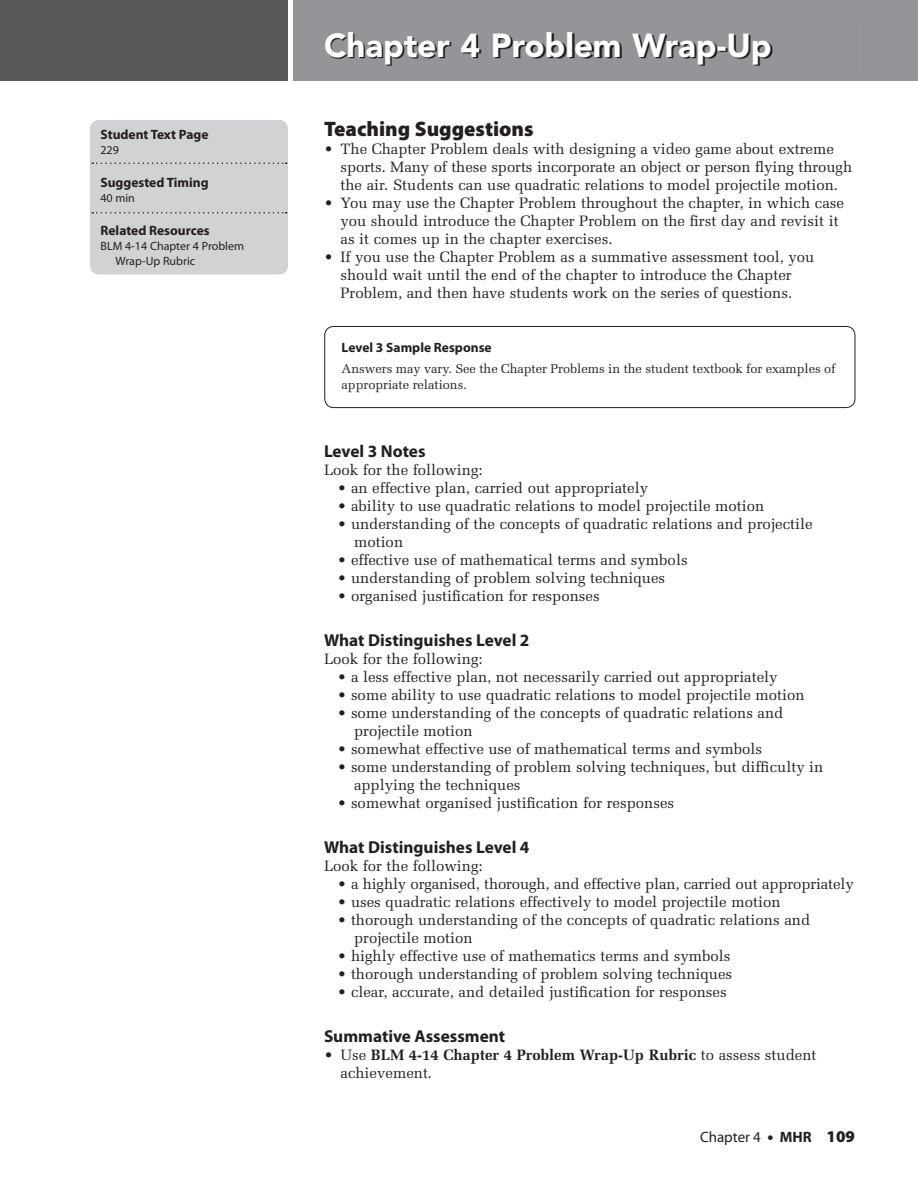
<style>
.page{position:relative;width:918px;height:1188px;background:#fff}
.page>*{position:absolute;margin:0;border:0;box-sizing:border-box;transform-origin:0 0}
.t1{font:900 33px "Avenir";color:#fff}
.t2{font:900 21px "Myriad Pro";color:#231f20}
.t3{font:700 17.25px "Myriad Pro";color:#231f20}
.t4{font:15px/18px "Melior";color:#231f20}
.t5{font:700 15px/18px "Melior";color:#231f20}
.t6{font:15px "Myriad";color:#231f20}
.t7{font:700 13.5px "Myriad Pro";color:#231f20}
.t8{font:12.75px/16.5px "Melior";letter-spacing:-.005em;color:#231f20}
.t9{font:12px/15px "Myriad Pro";color:#231f20}
.s1{font-weight:400}
.s2{font-family:"Myriad Pro";font-weight:900;font-size:16.5px}
.s3{font-weight:700}
</style>
<div class="page">
<div style="left:90px;top:120px;width:198px;height:154px;background:#d1d2d4;border-radius:9px"></div>
<svg style="left:92px;top:163px;width:195px;height:1px"></svg>
<svg style="left:92px;top:212px;width:195px;height:2px"></svg>
<div style="left:0;top:0;width:918px;height:81px;background:#939598"></div>
<img style="left:326px;top:33px;width:447px;height:33px">
<div style="left:0;top:0;width:288px;height:81px;background:#57585a"></div>
<hr style="left:288px;top:0;width:4px;height:81px;background:#fff">
<div style="left:324px;top:326px;width:531px;height:82px;border:1px solid #231f20;border-radius:9px"></div>
<p class="t7" style="left:100px;top:126px;width:110px">Student Text Page</p>
<p class="t9" style="left:100px;top:142px;width:20px">229</p>
<p class="t7" style="left:100px;top:174px;width:110px">Suggested Timing</p>
<p class="t9" style="left:100px;top:190px;width:36px">40 min</p>
<p class="t7" style="left:100px;top:222px;width:111px">Related Resources</p>
<p class="t9" style="left:116px;top:238px;width:130px;text-indent:-15px">BLM 4-14 Chapter 4 Problem<br>Wrap-Up Rubric</p>
<h1 class="t1" style="left:324px;top:25px;width:449px">Chapter 4 Problem Wrap-Up</h1>
<h2 class="t2" style="left:324px;top:115px;width:211px">Teaching Suggestions</h2>
<p class="t4" style="left:340px;top:139px;width:513px;text-indent:-16px">• The Chapter Problem deals with designing a video game about extreme sports. Many of these sports incorporate an object or person flying through the air. Students can use quadratic relations to model projectile motion.</p>
<p class="t4" style="left:340px;top:193px;width:505px;text-indent:-16px">• You may use the Chapter Problem throughout the chapter, in which case you should introduce the Chapter Problem on the first day and revisit it as it comes up in the chapter exercises.</p>
<p class="t4" style="left:324px;top:247px;width:492px;text-align:center">• If you use the Chapter Problem as a summative assessment tool, you should wait until the end of the chapter to introduce the Chapter<br>Problem, and then have students work on the series of questions.</p>
<p class="t7" style="left:342px;top:339px;width:152px">Level 3 Sample Response</p>
<p class="t8" style="left:342px;top:360px;width:495px">Answers may vary. See the Chapter Problems in the student textbook for examples of appropriate relations.</p>
<p class="t3" style="left:324px;top:440px;width:103px">Level 3 Notes</p>
<p class="t4" style="left:324px;top:460px;width:160px">Look for the following:</p>
<p class="t4" style="left:338px;top:478px;width:312px">• an effective plan, carried out appropriately</p>
<p class="t4" style="left:338px;top:496px;width:428px">• ability to use quadratic relations to model projectile motion</p>
<p class="t4" style="left:354px;top:514px;width:460px;text-indent:-16px">• understanding of the concepts of quadratic relations and projectile motion</p>
<p class="t4" style="left:338px;top:550px;width:352px">• effective use of mathematical terms and symbols</p>
<p class="t4" style="left:338px;top:568px;width:329px">• understanding of problem solving techniques</p>
<p class="t4" style="left:338px;top:586px;width:264px">• organised justification for responses</p>
<p class="t3" style="left:324px;top:629px;width:207px">What Distinguishes Level 2</p>
<p class="t4" style="left:324px;top:649px;width:160px">Look for the following:</p>
<p class="t4" style="left:338px;top:667px;width:442px">• a less effective plan, not necessarily carried out appropriately</p>
<p class="t4" style="left:338px;top:685px;width:469px">• some ability to use quadratic relations to model projectile motion</p>
<p class="t4" style="left:354px;top:703px;width:431px;text-indent:-16px">• some understanding of the concepts of quadratic relations and projectile motion</p>
<p class="t4" style="left:338px;top:739px;width:426px">• somewhat effective use of mathematical terms and symbols</p>
<p class="t4" style="left:354px;top:757px;width:471px;text-indent:-16px">• some understanding of problem solving techniques, but difficulty in applying the techniques</p>
<p class="t4" style="left:338px;top:793px;width:338px">• somewhat organised justification for responses</p>
<p class="t3" style="left:324px;top:836px;width:207px">What Distinguishes Level 4</p>
<p class="t4" style="left:324px;top:856px;width:160px">Look for the following:</p>
<p class="t4" style="left:338px;top:874px;width:518px">• a highly organised, thorough, and effective plan, carried out appropriately</p>
<p class="t4" style="left:338px;top:892px;width:445px">• uses quadratic relations effectively to model projectile motion</p>
<p class="t4" style="left:354px;top:910px;width:458px;text-indent:-16px">• thorough understanding of the concepts of quadratic relations and projectile motion</p>
<p class="t4" style="left:338px;top:946px;width:395px">• highly effective use of mathematics terms and symbols</p>
<p class="t4" style="left:338px;top:964px;width:396px">• thorough understanding of problem solving techniques</p>
<p class="t4" style="left:338px;top:982px;width:391px">• clear, accurate, and detailed justification for responses</p>
<p class="t3" style="left:324px;top:1025px;width:183px">Summative Assessment</p>
<p class="t5" style="left:340px;top:1045px;width:478px;text-indent:-16px"><span class="s1">• Use</span> BLM 4-14 Chapter 4 Problem Wrap-Up Rubric <span class="s1">to assess student achievement.</span></p>
<p class="t6" style="left:700px;top:1129px;width:156px">Chapter 4 <span class="s2">•</span> <span class="s3">MHR</span> <span class="s2">109</span></p>
</div>
